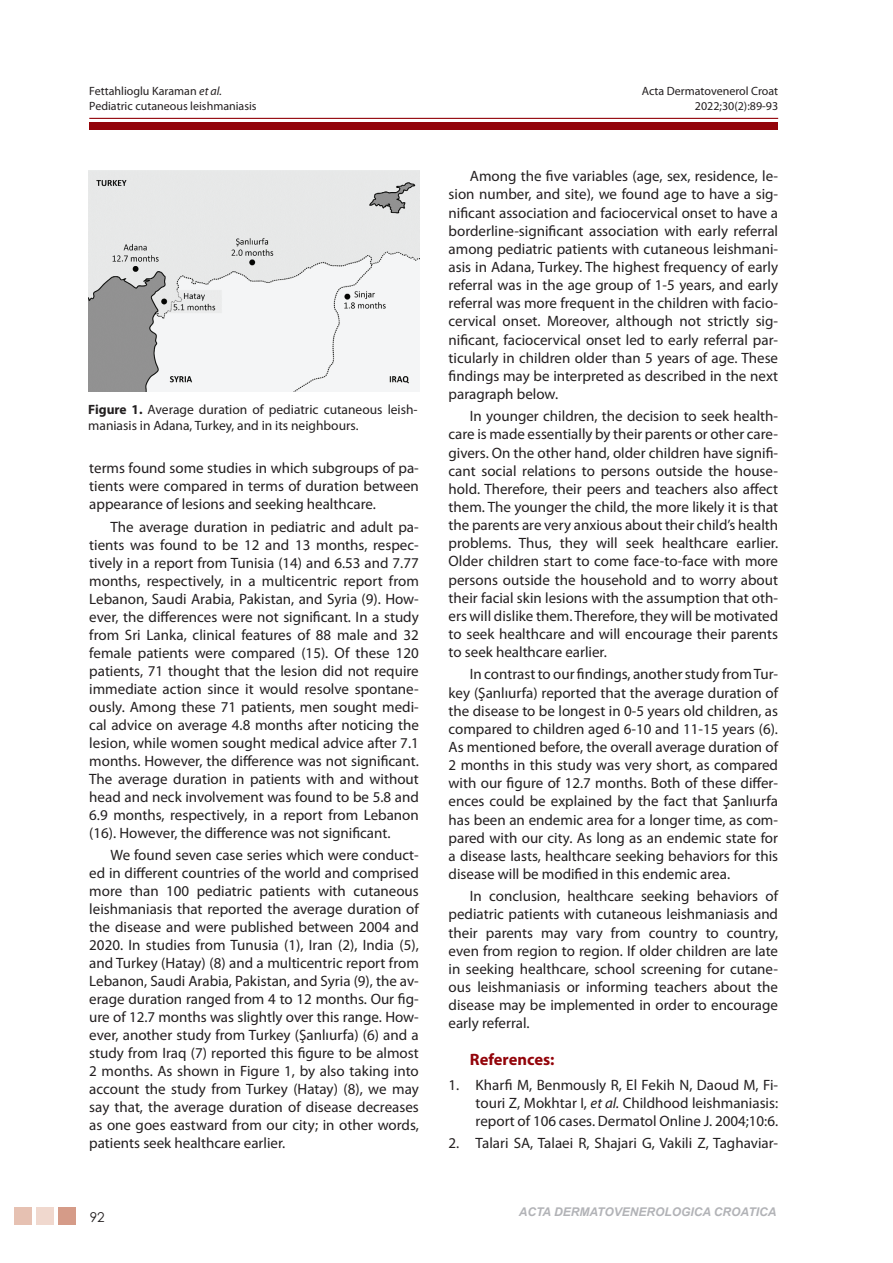
<style>
.page{position:relative;width:893px;height:1263px;background:#fff}
.page>*{position:absolute;margin:0;border:0;box-sizing:border-box;transform-origin:0 0}
.t1{font:700 16.5px "Myriad Pro";color:#93040a}
.t2{font:15px/18.1px "Myriad Pro";color:#231f20;text-align:justify}
.t3{font:13.5px/16.2px "Myriad Pro";color:#231f20}
.t4{font:13.5px "Century Gothic";color:#231f20}
.t5{font:12px "Myriad Pro";color:#231f20}
.t6{font:italic 700 12px "Arial";color:#b2b3b7}
.s1{font-style:italic}
.s2{font-weight:700}
</style>
<div class="page">
<div style="left:89px;top:122px;width:689px;height:8px;background:#93040a"></div>
<hr style="left:89px;top:118px;width:689px;height:1px;background:#93040a">
<div style="left:14px;top:1207px;width:18px;height:18px;background:#e6c1b2"></div>
<div style="left:36px;top:1207px;width:18px;height:18px;background:#f0d8ce"></div>
<div style="left:59px;top:1207px;width:17px;height:18px;background:#d59b88"></div>
<img style="left:88px;top:170px;width:332px;height:221px">
<p class="t5" style="left:89px;top:84px;width:134px">Fettahlioglu Karaman <span class="s1">et al.</span></p>
<p class="t5" style="left:642px;top:84px;width:138px">Acta Dermatovenerol Croat</p>
<p class="t5" style="left:89px;top:98px;width:169px">Pediatric cutaneous leishmaniasis</p>
<p class="t5" style="left:695px;top:98px;width:85px">2022;30(2):89-93</p>
<p class="t3" style="left:88px;top:401px;width:331px"><span class="s2">Figure 1.</span> Average duration of pediatric cutaneous leish&shy;maniasis in Adana, Turkey, and in its neighbours.</p>
<p class="t2" style="left:89px;top:459px;width:331px">terms found some studies in which subgroups of pa&shy;tients were compared in terms of duration between appearance of lesions and seeking healthcare.</p>
<p class="t2" style="left:89px;top:517px;width:331px;text-indent:21px">The average duration in pediatric and adult pa&shy;tients was found to be 12 and 13 months, respec&shy;tively in a report from Tunisia (14) and 6.53 and 7.77 months, respectively, in a multicentric report from Lebanon, Saudi Arabia, Pakistan, and Syria (9). How&shy;ever, the differences were not significant. In a study from Sri Lanka, clinical features of 88 male and 32 female patients were compared (15). Of these 120 patients, 71 thought that the lesion did not require immediate action since it would resolve spontane&shy;ously. Among these 71 patients, men sought medi&shy;cal advice on average 4.8 months after noticing the lesion, while women sought medical advice after 7.1 months. However, the difference was not significant.<br>The average duration in patients with and without head and neck involvement was found to be 5.8 and 6.9 months, respectively, in a report from Lebanon (16). However, the difference was not significant.</p>
<p class="t2" style="left:89px;top:846px;width:331px;text-indent:21px">We found seven case series which were conduct&shy;ed in different countries of the world and comprised more than 100 pediatric patients with cutaneous leishmaniasis that reported the average duration of the disease and were published between 2004 and 2020. In studies from Tunusia (1), Iran (2), India (5), and Turkey (Hatay) (8) and a multicentric report from Lebanon, Saudi Arabia, Pakistan, and Syria (9), the av&shy;erage duration ranged from 4 to 12 months. Our fig&shy;ure of 12.7 months was slightly over this range. How&shy;ever, another study from Turkey (Şanlıurfa) (6) and a study from Iraq (7) reported this figure to be almost 2 months. As shown in Figure 1, by also taking into account the study from Turkey (Hatay) (8), we may say that, the average duration of disease decreases as one goes eastward from our city; in other words, patients seek healthcare earlier.</p>
<p class="t4" style="left:90px;top:1207px;width:16px">92</p>
<p class="t2" style="left:449px;top:167px;width:331px;text-indent:21px">Among the five variables (age, sex, residence, le&shy;sion number, and site), we found age to have a sig&shy;nificant association and faciocervical onset to have a borderline-significant association with early referral among pediatric patients with cutaneous leishmani&shy;asis in Adana, Turkey. The highest frequency of early referral was in the age group of 1-5 years, and early referral was more frequent in the children with facio&shy;cervical onset. Moreover, although not strictly sig&shy;nificant, faciocervical onset led to early referral par&shy;ticularly in children older than 5 years of age. These findings may be interpreted as described in the next paragraph below.</p>
<p class="t2" style="left:449px;top:407px;width:331px;text-indent:21px">In younger children, the decision to seek health&shy;care is made essentially by their parents or other care&shy;givers. On the other hand, older children have signifi&shy;cant social relations to persons outside the house&shy;hold. Therefore, their peers and teachers also affect them. The younger the child, the more likely it is that the parents are very anxious about their child’s health problems. Thus, they will seek healthcare earlier.<br>Older children start to come face-to-face with more persons outside the household and to worry about their facial skin lesions with the assumption that oth&shy;ers will dislike them. Therefore, they will be motivated to seek healthcare and will encourage their parents to seek healthcare earlier.</p>
<p class="t2" style="left:449px;top:665px;width:331px;text-indent:21px">In contrast to our findings, another study from Tur&shy;key (Şanlıurfa) reported that the average duration of the disease to be longest in 0-5 years old children, as compared to children aged 6-10 and 11-15 years (6).<br>As mentioned before, the overall average duration of 2 months in this study was very short, as compared with our figure of 12.7 months. Both of these differ&shy;ences could be explained by the fact that Şanlıurfa has been an endemic area for a longer time, as com&shy;pared with our city. As long as an endemic state for a disease lasts, healthcare seeking behaviors for this disease will be modified in this endemic area.</p>
<p class="t2" style="left:449px;top:887px;width:331px;text-indent:21px">In conclusion, healthcare seeking behaviors of pediatric patients with cutaneous leishmaniasis and their parents may vary from country to country, even from region to region. If older children are late in seeking healthcare, school screening for cutane&shy;ous leishmaniasis or informing teachers about the disease may be implemented in order to encourage early referral.</p>
<p class="t1" style="left:470px;top:1049px;width:86px">References:</p>
<p class="t2" style="left:476px;top:1075px;width:304px;text-indent:-27px">1. Kharfi M, Benmously R, El Fekih N, Daoud M, Fi&shy;touri Z, Mokhtar I, <span class="s1">et al.</span> Childhood leishmaniasis: report of 106 cases. Dermatol Online J. 2004;10:6.</p>
<p class="t2" style="left:449px;top:1134px;width:331px">2. Talari SA, Talaei R, Shajari G, Vakili Z, Taghaviar-</p>
<p class="t6" style="left:519px;top:1203px;width:259px">ACTA DERMATOVENEROLOGICA CROATICA</p>
</div>
